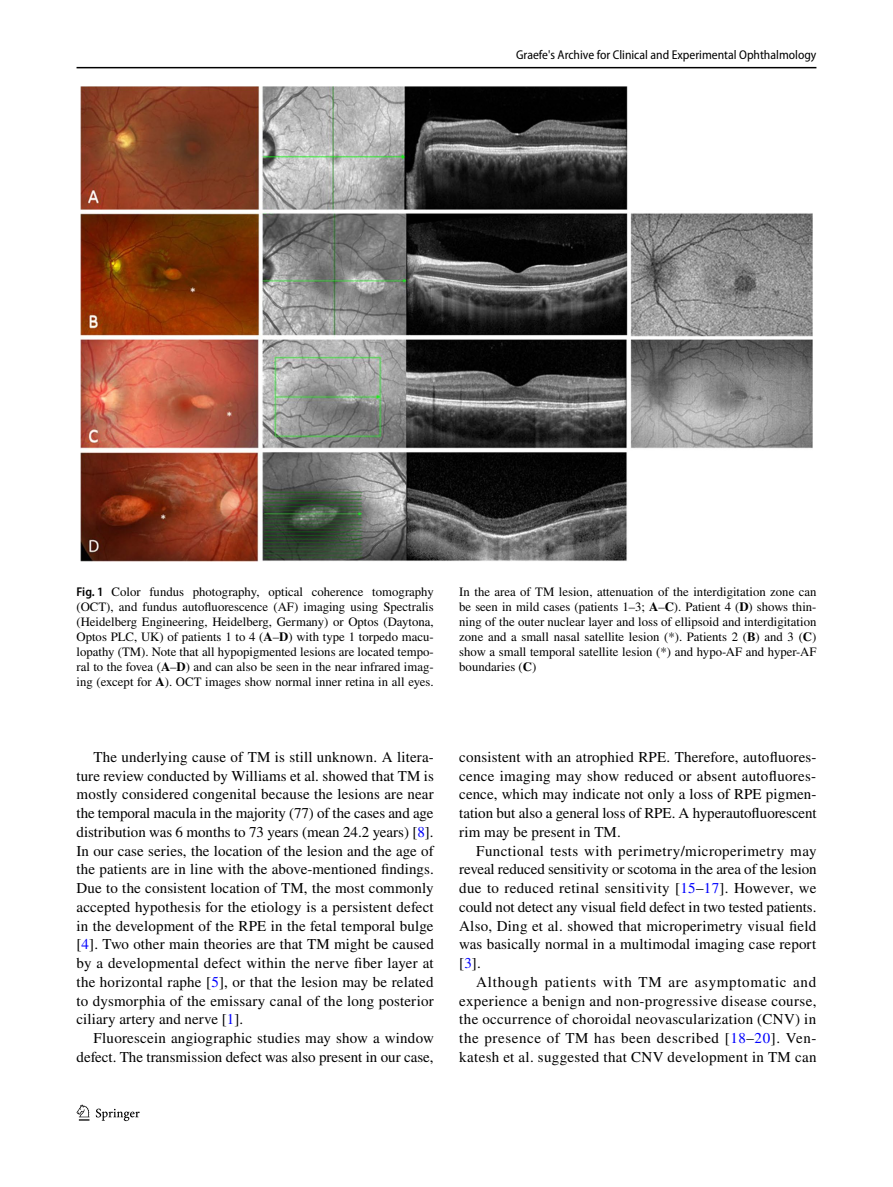
<style>
.page{position:relative;width:893px;height:1187px;background:#fff}
.page>*{position:absolute;margin:0;border:0;box-sizing:border-box;transform-origin:0 0}
.t1{font:15px/18.8px "STIX";letter-spacing:.01em;color:#000;text-align:justify}
.t2{font:12.75px/15px "STIX";color:#000;text-align:justify}
.t3{font:semi-condensed 12.75px "Myriad Pro";color:#000}
.s1{font-family:"Myriad Pro";font-weight:600;font-stretch:semi-condensed}
.s2{font-weight:700}
.s3{color:#00f}
</style>
<div class="page">
<hr style="left:77px;top:67px;width:739px;height:1px;background:#000">
<svg style="left:77px;top:1104px;width:12px;height:16px"></svg>
<svg style="left:96px;top:1108px;width:44px;height:12px"></svg>
<img style="left:81px;top:87px;width:731px;height:474px">
<p class="t3" style="left:516px;top:48px;width:302px">Graefe's Archive for Clinical and Experimental Ophthalmology</p>
<p class="t2" style="left:77px;top:585px;width:359px"><span class="s1">Fig. 1</span> Color fundus photography, optical coherence tomography (OCT), and fundus autofluorescence (AF) imaging using Spectralis (Heidelberg Engineering, Heidelberg, Germany) or Optos (Daytona, Optos PLC, UK) of patients 1 to 4 (<span class="s2">A</span>–<span class="s2">D</span>) with type 1 torpedo macu&shy;lopathy (TM). Note that all hypopigmented lesions are located tempo&shy;ral to the fovea (<span class="s2">A</span>–<span class="s2">D</span>) and can also be seen in the near infrared imag&shy;ing (except for <span class="s2">A</span>). OCT images show normal inner retina in all eyes.</p>
<p class="t2" style="left:459px;top:585px;width:359px">In the area of TM lesion, attenuation of the interdigitation zone can be seen in mild cases (patients 1–3; <span class="s2">A</span>–<span class="s2">C</span>). Patient 4 (<span class="s2">D</span>) shows thin&shy;ning of the outer nuclear layer and loss of ellipsoid and interdigitation zone and a small nasal satellite lesion (*). Patients 2 (<span class="s2">B</span>) and 3 (<span class="s2">C</span>) show a small temporal satellite lesion (*) and hypo-AF and hyper-AF boundaries (<span class="s2">C</span>)</p>
<p class="t1" style="left:77px;top:748px;width:359px;text-indent:17px">The underlying cause of TM is still unknown. A litera&shy;ture review conducted by Williams et al. showed that TM is mostly considered congenital because the lesions are near the temporal macula in the majority (77) of the cases and age distribution was 6 months to 73 years (mean 24.2 years) [<span class="s3">8</span>].<br>In our case series, the location of the lesion and the age of the patients are in line with the above-mentioned findings.<br>Due to the consistent location of TM, the most commonly accepted hypothesis for the etiology is a persistent defect in the development of the RPE in the fetal temporal bulge [<span class="s3">4</span>]. Two other main theories are that TM might be caused by a developmental defect within the nerve fiber layer at the horizontal raphe [<span class="s3">5</span>], or that the lesion may be related to dysmorphia of the emissary canal of the long posterior ciliary artery and nerve [<span class="s3">1</span>].</p>
<p class="t1" style="left:77px;top:1029px;width:359px;text-align:right">Fluorescein angiographic studies may show a window defect. The transmission defect was also present in our case,</p>
<p class="t1" style="left:459px;top:748px;width:359px">consistent with an atrophied RPE. Therefore, autofluores&shy;cence imaging may show reduced or absent autofluores&shy;cence, which may indicate not only a loss of RPE pigmen&shy;tation but also a general loss of RPE. A hyperautofluorescent rim may be present in TM.</p>
<p class="t1" style="left:459px;top:842px;width:359px;text-indent:17px">Functional tests with perimetry/microperimetry may reveal reduced sensitivity or scotoma in the area of the lesion due to reduced retinal sensitivity [<span class="s3">15</span>–<span class="s3">17</span>]. However, we could not detect any visual field defect in two tested patients.<br>Also, Ding et al. showed that microperimetry visual field was basically normal in a multimodal imaging case report [<span class="s3">3</span>].</p>
<p class="t1" style="left:459px;top:973px;width:359px;text-indent:17px">Although patients with TM are asymptomatic and experience a benign and non-progressive disease course, the occurrence of choroidal neovascularization (CNV) in the presence of TM has been described [<span class="s3">18</span>–<span class="s3">20</span>]. Ven&shy;katesh et al. suggested that CNV development in TM can</p>
</div>
